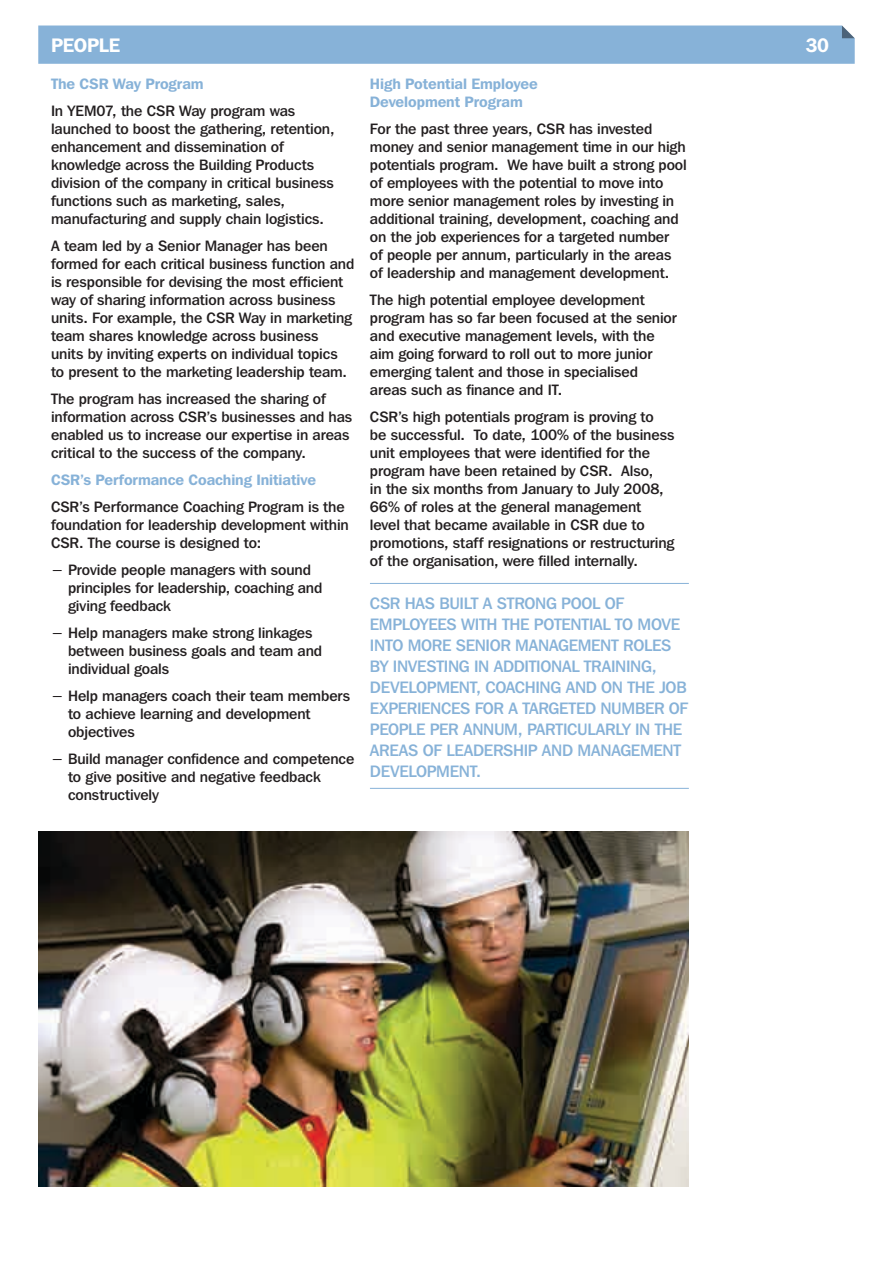
<style>
.page{position:relative;width:893px;height:1263px;background:#fff}
.page>*{position:absolute;margin:0;border:0;box-sizing:border-box;transform-origin:0 0}
.t1{font:600 19.5px "Franklin";letter-spacing:-.02em;color:#fff}
.t2{font:16.5px "Franklin";letter-spacing:-.025em;color:#87b2d8}
.t3{font:15px/18px "Franklin";letter-spacing:-.005em;color:#231f20}
.t4{font:600 15px/18px "Franklin";letter-spacing:-.005em;color:#87b2d8}
</style>
<div class="page">
<div style="left:38px;top:26px;width:817px;height:38px;background:#87b2d8"></div>
<img style="left:38px;top:831px;width:651px;height:355px">
<hr style="left:370px;top:583px;width:319px;height:1px;background:#87b2d8">
<hr style="left:370px;top:788px;width:319px;height:1px;background:#87b2d8">
<h1 class="t1" style="left:51px;top:33px;width:71px">People</h1>
<p class="t4" style="left:51px;top:74px;width:154px">The CSR Way Program</p>
<p class="t3" style="left:51px;top:101px;width:285px">In YEM07, the CSR Way program was launched to boost the gathering, retention, enhancement and dissemination of knowledge across the Building Products division of the company in critical business functions such as marketing, sales, manufacturing and supply chain logistics.</p>
<p class="t3" style="left:51px;top:236px;width:305px">A team led by a Senior Manager has been formed for each critical business function and is responsible for devising the most efficient way of sharing information across business units. For example, the CSR Way in marketing team shares knowledge across business units by inviting experts on individual topics to present to the marketing leadership team.</p>
<p class="t3" style="left:51px;top:389px;width:303px">The program has increased the sharing of information across CSR’s businesses and has enabled us to increase our expertise in areas critical to the success of the company.</p>
<p class="t4" style="left:51px;top:470px;width:266px">CSR’s Performance Coaching I nitiative</p>
<p class="t3" style="left:51px;top:497px;width:299px">CSR’s Performance Coaching Program is the foundation for leadership development within<br>CSR. The course is designed to:</p>
<p class="t3" style="left:68px;top:560px;width:256px;text-indent:-17px">− Provide people managers with sound principles for leadership, coaching and giving feedback</p>
<p class="t3" style="left:68px;top:623px;width:256px;text-indent:-17px">− Help managers make strong linkages between business goals and team and individual goals</p>
<p class="t3" style="left:68px;top:686px;width:283px;text-indent:-17px">− Help managers coach their team members to achieve learning and development objectives</p>
<p class="t3" style="left:68px;top:749px;width:288px;text-indent:-17px">− Build manager confidence and competence to give positive and negative feedback constructively</p>
<p class="t4" style="left:370px;top:74px;width:169px">High Potential Employee<br>Development Program</p>
<p class="t3" style="left:370px;top:119px;width:318px">For the past three years, CSR has invested money and senior management time in our high potentials program. We have built a strong pool of employees with the potential to move into more senior management roles by investing in additional training, development, coaching and on the job experiences for a targeted number<br>of people per annum, particularly in the areas of leadership and management development.</p>
<p class="t3" style="left:370px;top:290px;width:308px">The high potential employee development program has so far been focused at the senior and executive management levels, with the aim going forward to roll out to more junior emerging talent and those in specialised areas such as finance and IT.</p>
<p class="t3" style="left:370px;top:407px;width:306px">CSR’s high potentials program is proving to<br>be successful. To date, 100% of the business unit employees that were identified for the program have been retained by CSR. Also,<br>in the six months from January to July 2008, 66% of roles at the general management level that became available in CSR due to promotions, staff resignations or restructuring of the organisation, were filled internally.</p>
<p class="t2" style="left:370px;top:592px;width:46px">CSR has</p>
<p class="t2" style="left:439px;top:592px;width:69px">built astrong</p>
<p class="t2" style="left:561px;top:592px;width:11px">pool</p>
<p class="t2" style="left:605px;top:592px;width:11px">of</p>
<p class="t2" style="left:370px;top:613px;width:11px">emplo</p>
<p class="t2" style="left:420px;top:613px;width:19px">yees</p>
<p class="t2" style="left:461px;top:613px;width:10px">with</p>
<p class="t2" style="left:502px;top:613px;width:11px">the</p>
<p class="t2" style="left:534px;top:613px;width:10px">potential</p>
<p class="t2" style="left:615px;top:613px;width:34px">to move</p>
<p class="t2" style="left:370px;top:634px;width:9px">into</p>
<p class="t2" style="left:408px;top:634px;width:12px">more</p>
<p class="t2" style="left:456px;top:634px;width:11px">senior</p>
<p class="t2" style="left:515px;top:634px;width:12px">management</p>
<p class="t2" style="left:623px;top:634px;width:11px">roles</p>
<p class="t2" style="left:370px;top:655px;width:33px">by investing</p>
<p class="t2" style="left:474px;top:655px;width:30px">in additional</p>
<p class="t2" style="left:584px;top:655px;width:10px">training</p>
<p class="t2" style="left:652px;top:655px;width:6px">,</p>
<p class="t2" style="left:370px;top:676px;width:11px">development</p>
<p class="t2" style="left:476px;top:676px;width:20px">, coaching</p>
<p class="t2" style="left:566px;top:676px;width:12px">and</p>
<p class="t2" style="left:601px;top:676px;width:37px">on the</p>
<p class="t2" style="left:659px;top:676px;width:10px">job</p>
<p class="t2" style="left:370px;top:697px;width:10px">experiences</p>
<p class="t2" style="left:475px;top:697px;width:11px">for</p>
<p class="t2" style="left:508px;top:697px;width:25px">a targeted</p>
<p class="t2" style="left:600px;top:697px;width:33px">number</p>
<p class="t2" style="left:669px;top:697px;width:11px">of</p>
<p class="t2" style="left:370px;top:718px;width:11px">people</p>
<p class="t2" style="left:430px;top:718px;width:11px">per</p>
<p class="t2" style="left:463px;top:718px;width:12px">ann</p>
<p class="t2" style="left:494px;top:718px;width:43px">um, partic</p>
<p class="t2" style="left:577px;top:718px;width:20px">ularl</p>
<p class="t2" style="left:622px;top:718px;width:43px">y in the</p>
<p class="t2" style="left:370px;top:739px;width:11px">areas</p>
<p class="t2" style="left:423px;top:739px;width:34px">of leadership</p>
<p class="t2" style="left:542px;top:739px;width:12px">and</p>
<p class="t2" style="left:577px;top:739px;width:12px">management</p>
<p class="t2" style="left:370px;top:760px;width:11px">development</p>
<p class="t2" style="left:476px;top:760px;width:6px">.</p>
<h1 class="t1" style="left:806px;top:33px;width:25px">30</h1>
</div>
